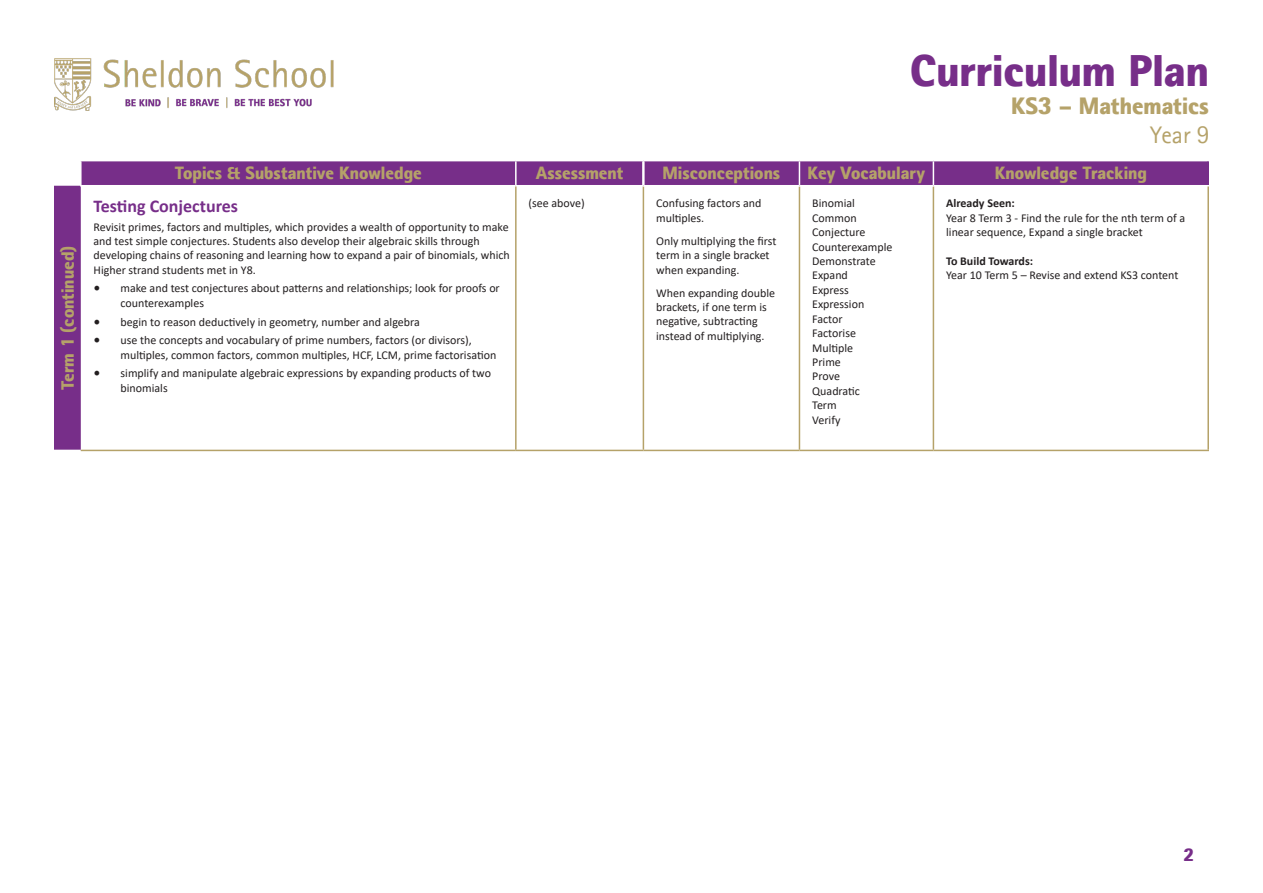
<style>
.page{position:relative;width:1263px;height:893px;background:#fff}
.page>*{position:absolute;margin:0;border:0;box-sizing:border-box;transform-origin:0 0}
.t1{font:900 45px "Rotis II Sans Pro";color:#772e89}
.t2{font:900 24px "Rotis II Sans Pro";color:#b5a269}
.t3{font:24px "Rotis II Sans Pro";color:#b5a269}
.t4{font:900 18px "Rotis II Sans Pro";color:#b5a269}
.t5{font:700 18px "Calibri";color:#772e89}
.t6{font:900 18px "Rotis II Sans Pro";color:#772e89}
.t7{font:12px/14.4px "Calibri";color:#231f20}
.t8{font:700 12px "Calibri";color:#231f20}
.s1{font-family:"Minion Pro";font-size:18px}
</style>
<div class="page">
<img style="left:54px;top:58px;width:280px;height:53px">
<svg style="left:54px;top:161px;width:1153px;height:289px"></svg>
<hr style="left:80px;top:161px;width:2px;height:24px;background:#fff">
<hr style="left:515px;top:161px;width:2px;height:24px;background:#fff">
<svg style="left:799px;top:161px;width:1px;height:24px"></svg>
<svg style="left:933px;top:161px;width:1px;height:24px"></svg>
<hr style="left:80px;top:185px;width:436px;height:1px;background:#fff">
<hr style="left:516px;top:185px;width:127px;height:1px;background:#fff">
<hr style="left:933px;top:185px;width:276px;height:1px;background:#fff">
<svg style="left:642px;top:161px;width:3px;height:24px"></svg>
<hr style="left:1207px;top:161px;width:2px;height:24px;background:#772e89">
<hr style="left:1207px;top:186px;width:2px;height:264px;background:#b5a269">
<hr style="left:515px;top:186px;width:2px;height:264px;background:#b5a269">
<hr style="left:643px;top:186px;width:1px;height:264px;background:#b5a269">
<hr style="left:799px;top:186px;width:1px;height:264px;background:#b5a269">
<hr style="left:933px;top:186px;width:1px;height:264px;background:#b5a269">
<hr style="left:643px;top:185px;width:156px;height:1px;background:#fff">
<hr style="left:799px;top:185px;width:134px;height:1px;background:#fff">
<hr style="left:81px;top:450px;width:435px;height:1px;background:#b5a269">
<hr style="left:516px;top:450px;width:127px;height:1px;background:#b5a269">
<hr style="left:643px;top:450px;width:156px;height:1px;background:#b5a269">
<hr style="left:799px;top:450px;width:134px;height:1px;background:#b5a269">
<hr style="left:933px;top:450px;width:276px;height:1px;background:#b5a269">
<p class="t4" style="left:57px;top:390px;width:146px;rotate:-90deg">Term 1 (continued)</p>
<h1 class="t1" style="left:910px;top:44px;width:300px">Curriculum Plan</h1>
<h2 class="t2" style="left:1011px;top:92px;width:199px">KS3 – Mathematics</h2>
<h2 class="t3" style="left:1150px;top:122px;width:61px">Year 9</h2>
<p class="t4" style="left:175px;top:163px;width:249px">Topics &amp; Substantive Knowledge</p>
<p class="t4" style="left:536px;top:163px;width:89px">Assessment</p>
<p class="t4" style="left:663px;top:163px;width:119px">Misconceptions</p>
<p class="t4" style="left:808px;top:163px;width:119px">Key Vocabulary</p>
<p class="t4" style="left:995px;top:163px;width:154px">Knowledge Tracking</p>
<p class="t5" style="left:94px;top:193px;width:146px">Testing Conjectures</p>
<p class="t7" style="left:94px;top:219px;width:418px">Revisit primes, factors and multiples, which provides a wealth of opportunity to make and test simple conjectures. Students also develop their algebraic skills through developing chains of reasoning and learning how to expand a pair of binomials, which Higher strand students met in Y8.</p>
<p class="t7" style="left:121px;top:281px;width:381px;text-indent:-27px"><span class="s1">•</span> make and test conjectures about patterns and relationships; look for proofs or counterexamples</p>
<p class="t7" style="left:94px;top:314px;width:328px"><span class="s1">•</span> begin to reason deductively in geometry, number and algebra</p>
<p class="t7" style="left:121px;top:333px;width:377px;text-indent:-27px"><span class="s1">•</span> use the concepts and vocabulary of prime numbers, factors (or divisors), multiples, common factors, common multiples, HCF, LCM, prime factorisation</p>
<p class="t7" style="left:121px;top:366px;width:372px;text-indent:-27px"><span class="s1">•</span> simplify and manipulate algebraic expressions by expanding products of two binomials</p>
<p class="t7" style="left:529px;top:196px;width:58px">(see above)</p>
<p class="t7" style="left:656px;top:196px;width:107px">Confusing factors and multiples.</p>
<p class="t7" style="left:656px;top:233px;width:122px">Only multiplying the first term in a single bracket when expanding.</p>
<p class="t7" style="left:656px;top:285px;width:120px">When expanding double brackets, if one term is negative, subtracting instead of multiplying.</p>
<p class="t7" style="left:812px;top:196px;width:44px">Binomial</p>
<p class="t7" style="left:812px;top:210px;width:46px">Common</p>
<p class="t7" style="left:812px;top:225px;width:55px">Conjecture</p>
<p class="t7" style="left:812px;top:239px;width:82px">Counterexample</p>
<p class="t7" style="left:812px;top:254px;width:65px">Demonstrate</p>
<p class="t7" style="left:812px;top:268px;width:37px">Expand</p>
<p class="t7" style="left:812px;top:282px;width:38px">Express</p>
<p class="t7" style="left:812px;top:297px;width:54px">Expression</p>
<p class="t7" style="left:812px;top:311px;width:32px">Factor</p>
<p class="t7" style="left:812px;top:326px;width:45px">Factorise</p>
<p class="t7" style="left:812px;top:340px;width:43px">Multiple</p>
<p class="t7" style="left:812px;top:354px;width:30px">Prime</p>
<p class="t7" style="left:812px;top:369px;width:29px">Prove</p>
<p class="t7" style="left:812px;top:383px;width:49px">Quadratic</p>
<p class="t7" style="left:812px;top:398px;width:26px">Term</p>
<p class="t7" style="left:812px;top:412px;width:30px">Verify</p>
<p class="t8" style="left:946px;top:195px;width:70px">Already Seen:</p>
<p class="t7" style="left:946px;top:210px;width:241px">Year 8 Term 3 - Find the rule for the nth term of a linear sequence, Expand a single bracket</p>
<p class="t8" style="left:946px;top:253px;width:89px">To Build Towards:</p>
<p class="t7" style="left:946px;top:268px;width:234px">Year 10 Term 5 – Revise and extend KS3 content</p>
<h3 class="t6" style="left:1183px;top:844px;width:12px">2</h3>
</div>
